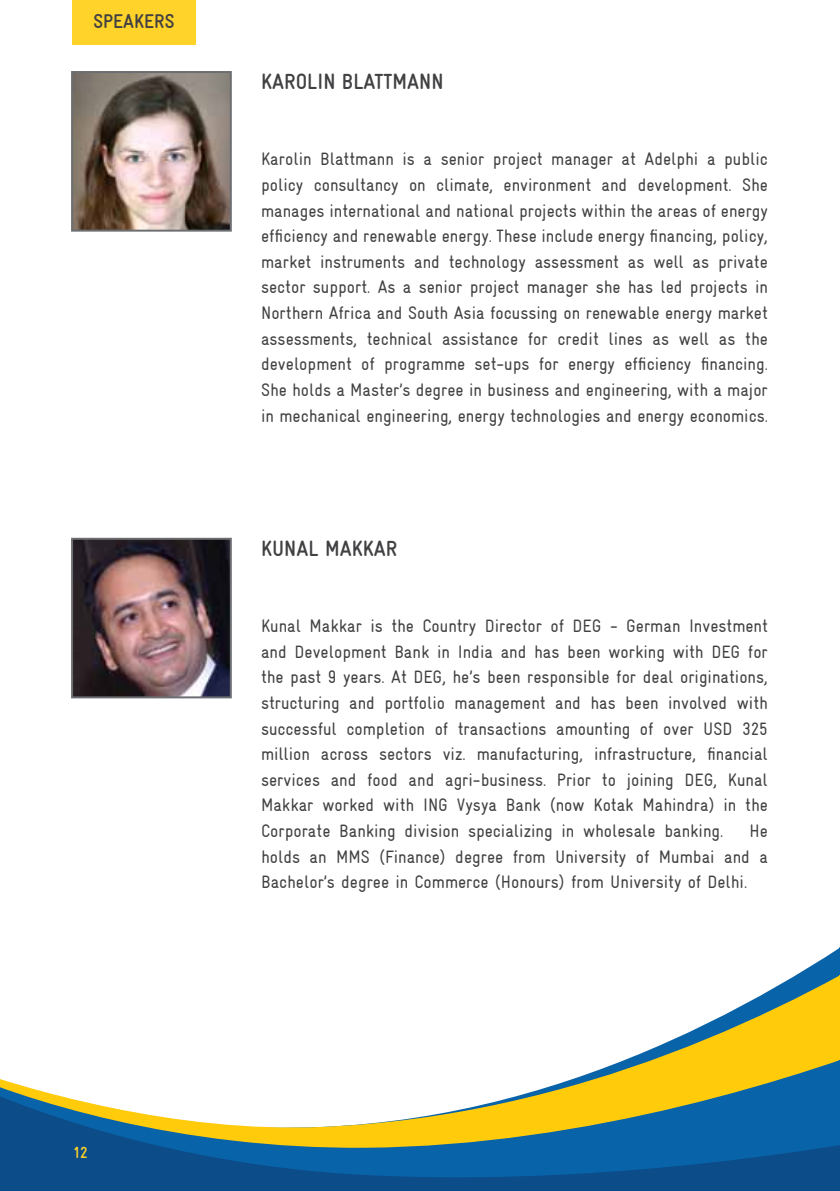
<style>
.page{position:relative;width:840px;height:1191px;background:#fff}
.page>*{position:absolute;margin:0;border:0;box-sizing:border-box;transform-origin:0 0}
.t1{font:700 condensed 22px "GIZ Gravur TT";color:#414042}
.t2{font:700 condensed 20px "GIZ Gravur TT";color:#414042}
.t3{font:condensed 18px/25.6px "GIZ Gravur TT";color:#414042;text-align:justify}
.t4{font:700 condensed 16px "GIZ Gravur TT";color:#ffd329}
</style>
<div class="page">
<svg style="left:693px;top:948px;width:146px;height:82px"></svg>
<svg style="left:596px;top:1030px;width:243px;height:41px;fill:#ffcb0b"></svg>
<svg style="left:0;top:1071px;width:839px;height:120px"></svg>
<svg style="left:839px;top:947px;width:1px;height:244px"></svg>
<img style="left:74px;top:541px;width:155px;height:154px">
<div style="left:71px;top:538px;width:161px;height:160px;border:2px solid #6d6e71"></div>
<img style="left:74px;top:74px;width:155px;height:155px">
<div style="left:71px;top:71px;width:161px;height:161px;border:2px solid #6d6e71"></div>
<div style="left:72px;top:0;width:124px;height:45px;background:#ffd329"></div>
<p class="t2" style="left:93px;top:10px;width:82px">SPEAKERS</p>
<p class="t1" style="left:261px;top:70px;width:184px">KAROLIN BLATTMANN</p>
<p class="t3" style="left:261px;top:147px;width:508px">Karolin Blattmann is a senior project manager at Adelphi a public policy consultancy on climate, environment and development. She manages international and national projects within the areas of energy efficiency and renewable energy. These include energy financing, policy, market instruments and technology assessment as well as private sector support. As a senior project manager she has led projects in Northern Africa and South Asia focussing on renewable energy market assessments, technical assistance for credit lines as well as the development of programme set-ups for energy efficiency financing.<br>She holds a Master’s degree in business and engineering, with a major in mechanical engineering, energy technologies and energy economics.</p>
<p class="t1" style="left:261px;top:536px;width:138px">KUNAL MAKKAR</p>
<p class="t3" style="left:261px;top:613px;width:508px">Kunal Makkar is the Country Director of DEG - German Investment and Development Bank in India and has been working with DEG for the past 9 years. At DEG, he’s been responsible for deal originations, structuring and portfolio management and has been involved with successful completion of transactions amounting of over USD 325 million across sectors viz. manufacturing, infrastructure, financial services and food and agri-business. Prior to joining DEG, Kunal Makkar worked with ING Vysya Bank (now Kotak Mahindra) in the Corporate Banking division specializing in wholesale banking.</p>
<p class="t3" style="left:261px;top:818px;width:508px;text-indent:488px">He holds an MMS (Finance) degree from University of Mumbai and a Bachelor’s degree in Commerce (Honours) from University of Delhi.</p>
<p class="t4" style="left:72px;top:1143px;width:17px">12</p>
</div>
